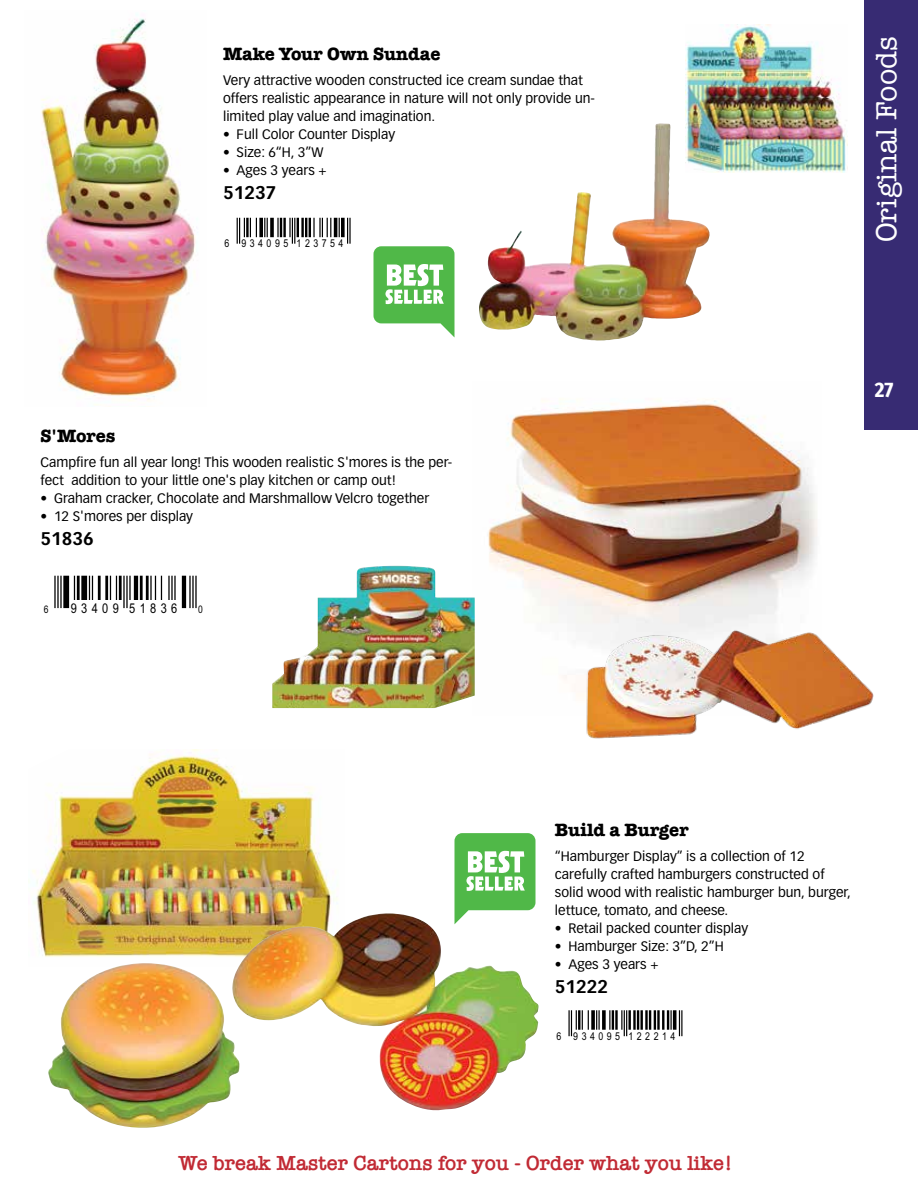
<style>
.page{position:relative;width:918px;height:1188px;background:#fff}
.page>*{position:absolute;margin:0;border:0;box-sizing:border-box;transform-origin:0 0}
.t1{font:30px "American Typewriter";color:#fff}
.t2{font:600 21px "American Typewriter";color:#c12a34}
.t3{font:700 21px "Fira Sans Condensed";color:#fff}
.t4{font:700 18px "American Typewriter ITC Pro";color:#000}
.t5{font:700 18px "Vectora LT Pro";color:#000}
.t6{font:13.5px/18px "Vectora LT Pro";color:#000}
.t7{font:13.5px "Arial Narrow";letter-spacing:.32em;color:#000}
.t8{font:10.8px "Arial Narrow";letter-spacing:.32em;color:#000}
.t9{font:10.5px "Arial Narrow";color:#000}
</style>
<div class="page">
<svg style="left:237px;top:218px;width:20px;height:26px"></svg>
<svg style="left:259px;top:218px;width:4px;height:19px"></svg>
<svg style="left:264px;top:218px;width:4px;height:19px"></svg>
<svg style="left:270px;top:218px;width:4px;height:19px"></svg>
<svg style="left:277px;top:218px;width:5px;height:19px"></svg>
<hr style="left:283px;top:218px;width:3px;height:19px;background:#000">
<svg style="left:289px;top:218px;width:10px;height:26px"></svg>
<hr style="left:301px;top:218px;width:3px;height:19px;background:#000">
<svg style="left:305px;top:218px;width:26px;height:19px"></svg>
<hr style="left:334px;top:218px;width:3px;height:19px;background:#000">
<svg style="left:339px;top:218px;width:1px;height:19px"></svg>
<svg style="left:341px;top:218px;width:4px;height:19px"></svg>
<svg style="left:347px;top:218px;width:1px;height:26px"></svg>
<hr style="left:349px;top:218px;width:2px;height:26px;background:#000">
<hr style="left:54px;top:576px;width:2px;height:32px;background:#000">
<hr style="left:57px;top:576px;width:2px;height:32px;background:#000">
<hr style="left:60px;top:576px;width:2px;height:32px;background:#000">
<div style="left:63px;top:576px;width:6px;height:32px;background:#000"></div>
<svg style="left:74px;top:576px;width:1px;height:24px"></svg>
<hr style="left:77px;top:576px;width:3px;height:24px;background:#000">
<div style="left:81px;top:576px;width:6px;height:24px;background:#000"></div>
<svg style="left:89px;top:576px;width:4px;height:24px"></svg>
<hr style="left:98px;top:576px;width:3px;height:24px;background:#000">
<hr style="left:105px;top:576px;width:3px;height:24px;background:#000">
<svg style="left:110px;top:576px;width:7px;height:24px"></svg>
<hr style="left:119px;top:576px;width:3px;height:24px;background:#000">
<hr style="left:123px;top:576px;width:2px;height:32px;background:#000">
<hr style="left:126px;top:576px;width:2px;height:32px;background:#000">
<hr style="left:129px;top:576px;width:2px;height:24px;background:#000">
<hr style="left:134px;top:576px;width:4px;height:24px;background:#000">
<hr style="left:140px;top:576px;width:3px;height:24px;background:#000">
<hr style="left:146px;top:576px;width:3px;height:24px;background:#000">
<hr style="left:150px;top:576px;width:2px;height:24px;background:#000">
<svg style="left:155px;top:576px;width:7px;height:24px"></svg>
<hr style="left:168px;top:576px;width:2px;height:24px;background:#000">
<hr style="left:171px;top:576px;width:2px;height:24px;background:#000">
<hr style="left:174px;top:576px;width:2px;height:24px;background:#000">
<hr style="left:182px;top:576px;width:4px;height:32px;background:#000">
<hr style="left:189px;top:576px;width:2px;height:32px;background:#000">
<hr style="left:192px;top:576px;width:2px;height:32px;background:#000">
<hr style="left:195px;top:576px;width:2px;height:32px;background:#000">
<div style="left:864px;top:0;width:54px;height:429px;background:#372b73"></div>
<img style="left:41px;top:14px;width:154px;height:391px">
<img style="left:686px;top:25px;width:162px;height:148px">
<img style="left:479px;top:123px;width:183px;height:218px">
<img style="left:28px;top:749px;width:310px;height:208px">
<svg style="left:455px;top:833px;width:81px;height:80px"></svg>
<img style="left:488px;top:399px;width:329px;height:279px">
<img style="left:564px;top:619px;width:310px;height:120px">
<img style="left:272px;top:566px;width:203px;height:142px">
<img style="left:48px;top:963px;width:182px;height:165px">
<img style="left:230px;top:913px;width:309px;height:198px">
<svg style="left:373px;top:246px;width:81px;height:91px"></svg>
<hr style="left:568px;top:1010px;width:2px;height:26px;background:#000">
<svg style="left:571px;top:1010px;width:18px;height:26px"></svg>
<svg style="left:591px;top:1010px;width:4px;height:20px"></svg>
<svg style="left:596px;top:1010px;width:1px;height:20px"></svg>
<hr style="left:598px;top:1010px;width:2px;height:20px;background:#000">
<svg style="left:602px;top:1010px;width:4px;height:20px"></svg>
<svg style="left:609px;top:1010px;width:1px;height:20px"></svg>
<hr style="left:612px;top:1010px;width:2px;height:20px;background:#000">
<hr style="left:615px;top:1010px;width:3px;height:20px;background:#000">
<svg style="left:621px;top:1010px;width:6px;height:26px"></svg>
<hr style="left:628px;top:1010px;width:3px;height:20px;background:#000">
<hr style="left:633px;top:1010px;width:3px;height:20px;background:#000">
<hr style="left:637px;top:1010px;width:2px;height:20px;background:#000">
<hr style="left:640px;top:1010px;width:3px;height:20px;background:#000">
<hr style="left:645px;top:1010px;width:3px;height:20px;background:#000">
<hr style="left:649px;top:1010px;width:2px;height:20px;background:#000">
<hr style="left:654px;top:1010px;width:2px;height:20px;background:#000">
<hr style="left:657px;top:1010px;width:3px;height:20px;background:#000">
<hr style="left:662px;top:1010px;width:2px;height:20px;background:#000">
<hr style="left:667px;top:1010px;width:2px;height:20px;background:#000">
<hr style="left:670px;top:1010px;width:2px;height:20px;background:#000">
<hr style="left:673px;top:1010px;width:3px;height:20px;background:#000">
<svg style="left:679px;top:1010px;width:3px;height:26px"></svg>
<h3 class="t4" style="left:223px;top:43px;width:219px">Make Your Own Sundae</h3>
<p class="t6" style="left:223px;top:71px;width:373px">Very attractive wooden constructed ice cream sundae that offers realistic appearance in nature will not only provide un&shy;limited play value and imagination.</p>
<p class="t6" style="left:223px;top:125px;width:174px">• Full Color Counter Display</p>
<p class="t6" style="left:223px;top:143px;width:102px">• Size: 6“H, 3”W</p>
<p class="t6" style="left:223px;top:161px;width:105px">• Ages 3 years +</p>
<h3 class="t5" style="left:223px;top:182px;width:55px">51237</h3>
<p class="t8" style="left:225px;top:236px;width:120px">6 934095 123754</p>
<h3 class="t4" style="left:40px;top:424px;width:77px">S'Mores</h3>
<p class="t6" style="left:40px;top:453px;width:413px">Campfire fun all year long! This wooden realistic S'mores is the per&shy;fect addition to your little one's play kitchen or camp out!</p>
<p class="t6" style="left:40px;top:489px;width:390px">• Graham cracker, Chocolate and Marshmallow Velcro together</p>
<p class="t6" style="left:40px;top:507px;width:154px">• 12 S'mores per display</p>
<h3 class="t5" style="left:40px;top:527px;width:55px">51836</h3>
<p class="t9" style="left:44px;top:601px;width:6px">6</p>
<p class="t7" style="left:71px;top:598px;width:108px">93409 51836</p>
<p class="t9" style="left:198px;top:601px;width:6px">0</p>
<h1 class="t1" style="left:863px;top:242px;width:207px;rotate:-90deg">Original Foods</h1>
<h2 class="t3" style="left:875px;top:373px;width:20px">27</h2>
<h3 class="t4" style="left:555px;top:819px;width:135px">Build a Burger</h3>
<p class="t6" style="left:555px;top:847px;width:298px">“Hamburger Display” is a collection of 12 carefully crafted hamburgers constructed of solid wood with realistic hamburger bun, burger, lettuce, tomato, and cheese.</p>
<p class="t6" style="left:555px;top:919px;width:195px">• Retail packed counter display</p>
<p class="t6" style="left:555px;top:937px;width:170px">• Hamburger Size: 3”D, 2”H</p>
<p class="t6" style="left:555px;top:955px;width:105px">• Ages 3 years +</p>
<h3 class="t5" style="left:555px;top:975px;width:55px">51222</h3>
<p class="t8" style="left:556px;top:1028px;width:120px">6 934095 122214</p>
<h2 class="t2" style="left:178px;top:1147px;width:556px">We break Master Cartons for you - Order what you like!</h2>
</div>
